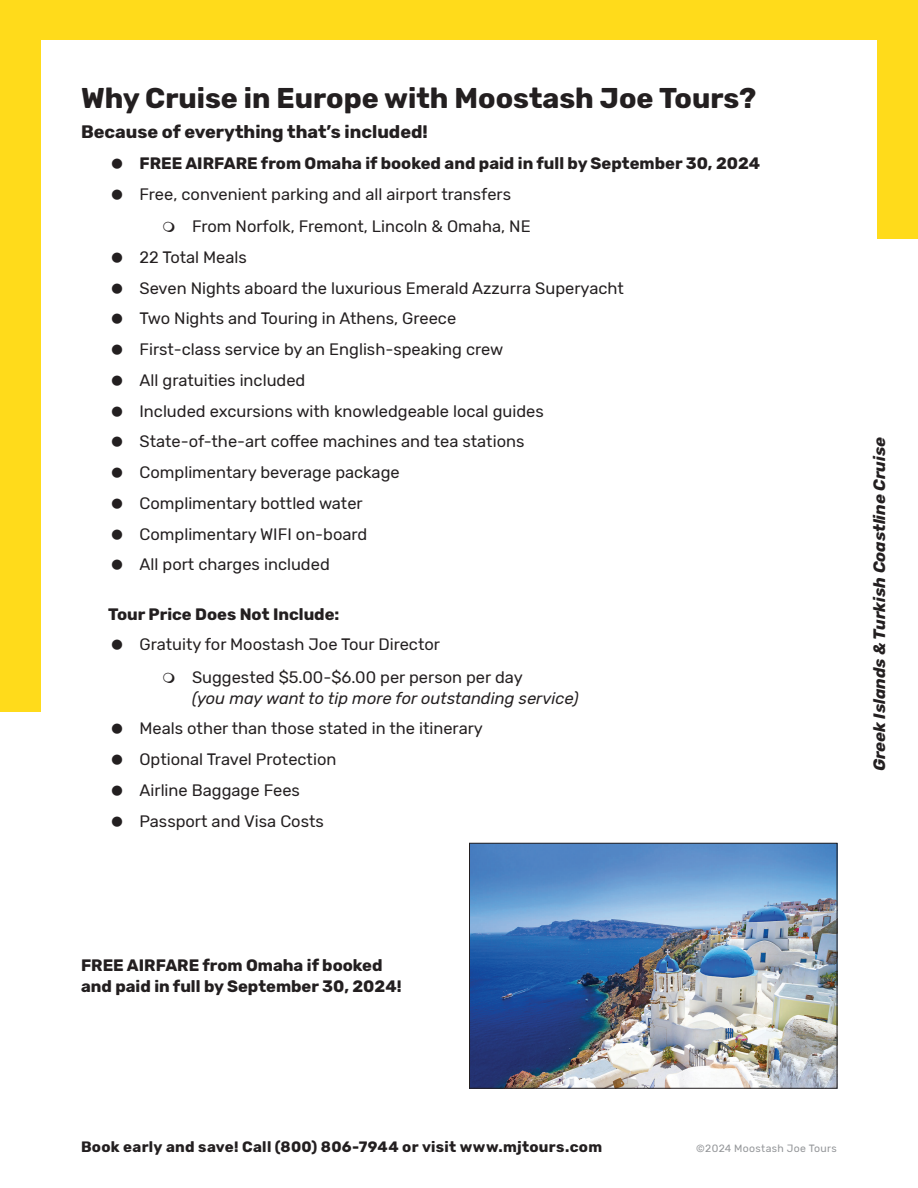
<style>
.page{position:relative;width:918px;height:1188px;background:#fff}
.page>*{position:absolute;margin:0;border:0;box-sizing:border-box;transform-origin:0 0}
.t1{font:700 28.5px "Rubik";color:#231f20}
.t2{font:700 18px "Rubik";color:#231f20}
.t3{font:16.5px/30.8px "Rubik";color:#231f20}
.t4{font:700 16.5px/21px "Rubik";color:#231f20}
.t5{font:italic 16.5px "Rubik";color:#231f20}
.t6{font:italic 700 16.5px "Rubik";color:#231f20}
.t7{font:700 15px "Rubik";letter-spacing:.02em;color:#231f20}
.t8{font:10.5px "Rubik";letter-spacing:.03em;color:#939598}
</style>
<div class="page">
<div style="left:0;top:0;width:918px;height:238px;background:#ffdb1b"></div>
<div style="left:40px;top:40px;width:838px;height:1067px;background:#fff"></div>
<div style="left:0;top:0;width:40px;height:711px;background:#ffdb1b"></div>
<img style="left:471px;top:845px;width:364px;height:242px">
<div style="left:469px;top:843px;width:368px;height:246px;border:1px solid #231f20"></div>
<h1 class="t1" style="left:81px;top:81px;width:677px">Why Cruise in Europe with Moostash Joe Tours?</h1>
<p class="t2" style="left:81px;top:122px;width:348px">Because of everything that’s included!</p>
<p class="t4" style="left:140px;top:153px;width:622px">FREE AIRFARE from Omaha if booked and paid in full by September 30, 2024</p>
<p class="t3" style="left:192px;top:178px;width:340px;line-height:32.2px;text-indent:-53px">Free, convenient parking and all airport transfers<br>From Norfolk, Fremont, Lincoln &amp; Omaha, NE</p>
<p class="t3" style="left:139px;top:242px;width:486px">22 Total Meals<br>Seven Nights aboard the luxurious Emerald Azzurra Superyacht Two Nights and Touring in Athens, Greece<br>First-class service by an English-speaking crew<br>All gratuities included<br>Included excursions with knowledgeable local guides State-of-the-art coffee machines and tea stations Complimentary beverage package<br>Complimentary bottled water<br>Complimentary WIFI on-board<br>All port charges included</p>
<p class="t4" style="left:108px;top:604px;width:233px">Tour Price Does Not Include:</p>
<p class="t3" style="left:192px;top:629px;width:332px;line-height:32.2px;text-indent:-53px">Gratuity for Moostash Joe Tour Director<br>Suggested $5.00-$6.00 per person per day</p>
<p class="t5" style="left:192px;top:689px;width:388px">(you may want to tip more for outstanding service)</p>
<p class="t3" style="left:140px;top:714px;width:345px">Meals other than those stated in the itinerary<br>Optional Travel Protection<br>Airline Baggage Fees<br>Passport and Visa Costs</p>
<p class="t4" style="left:81px;top:955px;width:322px">FREE AIRFARE from Omaha if booked and paid in full by September 30, 2024!</p>
<p class="t6" style="left:870px;top:771px;width:335px;rotate:-90deg">Greek Islands &amp; Turkish Coastline Cruise</p>
<p class="t7" style="left:81px;top:1138px;width:523px">Book early and save! Call (800) 806-7944 or visit www.mjtours.com</p>
<p class="t8" style="left:696px;top:1143px;width:142px">©2024 Moostash Joe Tours</p>
</div>
